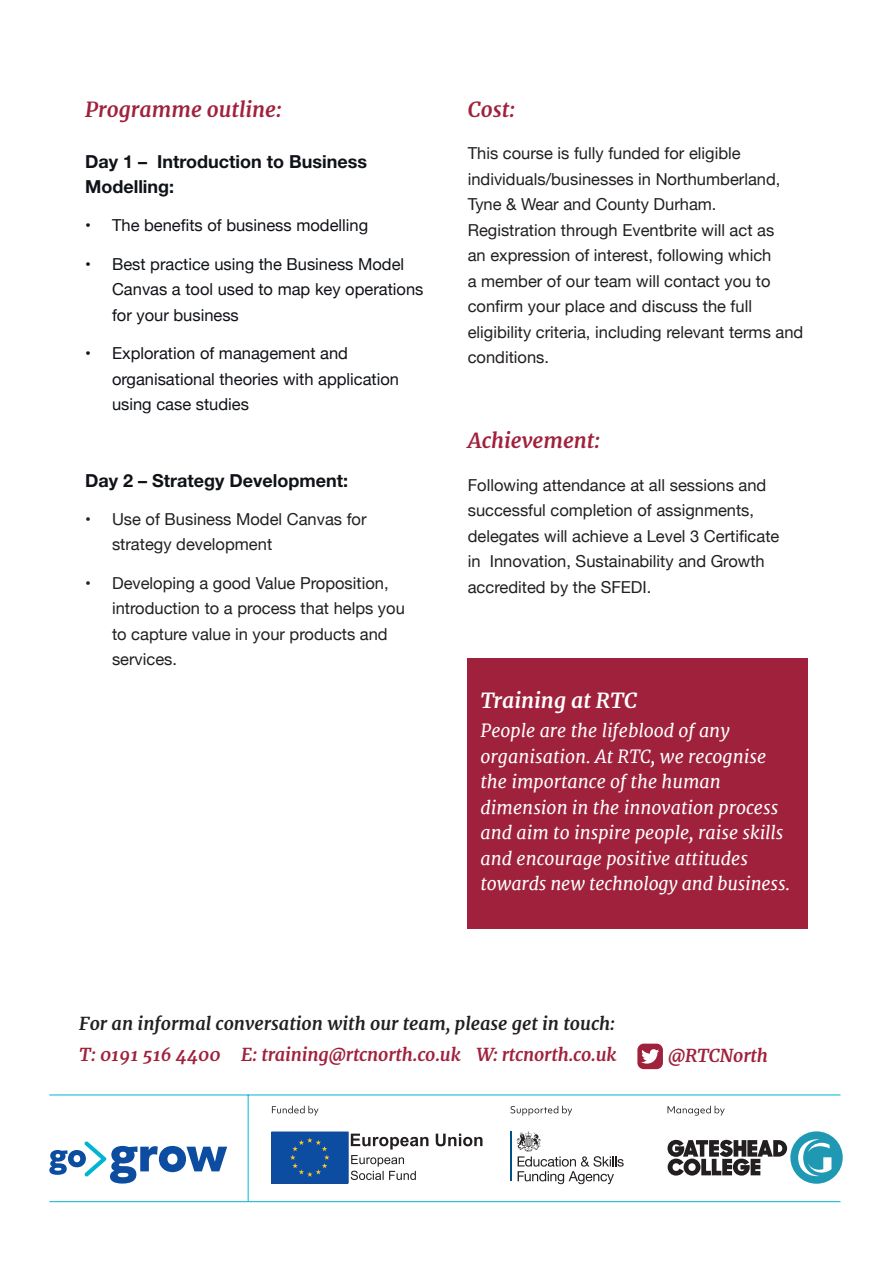
<style>
.page{position:relative;width:893px;height:1263px;background:#fff}
.page>*{position:absolute;margin:0;border:0;box-sizing:border-box;transform-origin:0 0}
.t1{font:italic 700 21px "Merriweather";color:#a0213c}
.t2{font:italic 700 21px "Merriweather";color:#fff}
.t3{font:italic 18px/25.5px "Merriweather";color:#fff}
.t4{font:italic 700 18px "Merriweather";letter-spacing:-.01em;color:#a0213c}
.t5{font:700 18px/25.5px "Helvetica Neue";color:#0f1217}
.t6{font:italic 700 18px "Merriweather";color:#231f20}
.t7{font:16.5px/25.5px "Helvetica Neue";color:#231f20}
.t8{font:16.5px/25.5px "Helvetica Neue";color:#0f1217}
</style>
<div class="page">
<div style="left:468px;top:659px;width:340px;height:270px;background:#a0213c"></div>
<hr style="left:49px;top:1201px;width:791px;height:1px;background:#00b5d1">
<svg style="left:49px;top:1141px;width:178px;height:42px"></svg>
<hr style="left:248px;top:1095px;width:1px;height:106px;background:#00b5d1">
<hr style="left:49px;top:1094px;width:791px;height:1px;background:#00b5d1">
<hr style="left:510px;top:1131px;width:2px;height:50px;background:#005187">
<svg style="left:516px;top:1131px;width:108px;height:53px"></svg>
<svg style="left:510px;top:1106px;width:62px;height:9px"></svg>
<div style="left:790px;top:1131px;width:53px;height:53px;background:#1f98b3;border-radius:50%"></div>
<svg style="left:798px;top:1139px;width:33px;height:37px"></svg>
<svg style="left:667px;top:1140px;width:120px;height:35px"></svg>
<svg style="left:667px;top:1106px;width:58px;height:9px"></svg>
<svg style="left:351px;top:1133px;width:131px;height:16px"></svg>
<svg style="left:351px;top:1155px;width:65px;height:25px"></svg>
<div style="left:272px;top:1132px;width:76px;height:51px;background:#0d4da1"></div>
<div style="left:271px;top:1132px;width:77px;height:51px;border:1px solid #174896"></div>
<svg style="left:290px;top:1138px;width:40px;height:39px"></svg>
<svg style="left:272px;top:1106px;width:47px;height:9px"></svg>
<div style="left:637px;top:1044px;width:26px;height:25px;background:#a0213c;border-radius:6px"></div>
<svg style="left:641px;top:1049px;width:18px;height:14px"></svg>
<p class="t1" style="left:85px;top:96px;width:198px">Programme outline:</p>
<p class="t5" style="left:85px;top:148px;width:284px">Day 1 – Introduction to Business<br>Modelling:</p>
<p class="t8" style="left:85px;top:214px;width:285px">• The benefits of business modelling</p>
<p class="t8" style="left:112px;top:252px;width:313px;text-indent:-27px">• Best practice using the Business Model<br>Canvas a tool used to map key operations for your business</p>
<p class="t8" style="left:112px;top:341px;width:289px;text-indent:-27px">• Exploration of management and organisational theories with application using case studies</p>
<p class="t5" style="left:85px;top:467px;width:265px">Day 2 – Strategy Development:</p>
<p class="t7" style="left:112px;top:507px;width:256px;text-indent:-27px">• Use of Business Model Canvas for strategy development</p>
<p class="t7" style="left:112px;top:571px;width:294px;text-indent:-27px">• Developing a good Value Proposition, introduction to a process that helps you to capture value in your products and services.</p>
<p class="t1" style="left:468px;top:96px;width:49px">Cost:</p>
<p class="t7" style="left:468px;top:142px;width:337px">This course is fully funded for eligible individuals/businesses in Northumberland, Tyne &amp; Wear and County Durham.<br>Registration through Eventbrite will act as<br>an expression of interest, following which<br>a member of our team will contact you to confirm your place and discuss the full eligibility criteria, including relevant terms and conditions.</p>
<p class="t1" style="left:468px;top:428px;width:134px">Achievement:</p>
<p class="t7" style="left:468px;top:473px;width:313px">Following attendance at all sessions and successful completion of assignments, delegates will achieve a Level 3 Certificate in Innovation, Sustainability and Growth accredited by the SFEDI.</p>
<p class="t2" style="left:480px;top:687px;width:158px">Training at RTC</p>
<p class="t3" style="left:480px;top:718px;width:311px">People are the lifeblood of any organisation. At RTC, we recognise the importance of the human dimension in the innovation process and aim to inspire people, raise skills and encourage positive attitudes towards new technology and business.</p>
<p class="t6" style="left:79px;top:1012px;width:537px">For an informal conversation with our team, please get in touch:</p>
<p class="t4" style="left:79px;top:1044px;width:539px">T: 0191 516 4400 E: training@rtcnorth.co.uk W: rtcnorth.co.uk</p>
<p class="t4" style="left:668px;top:1044px;width:101px">@RTCNorth</p>
</div>
